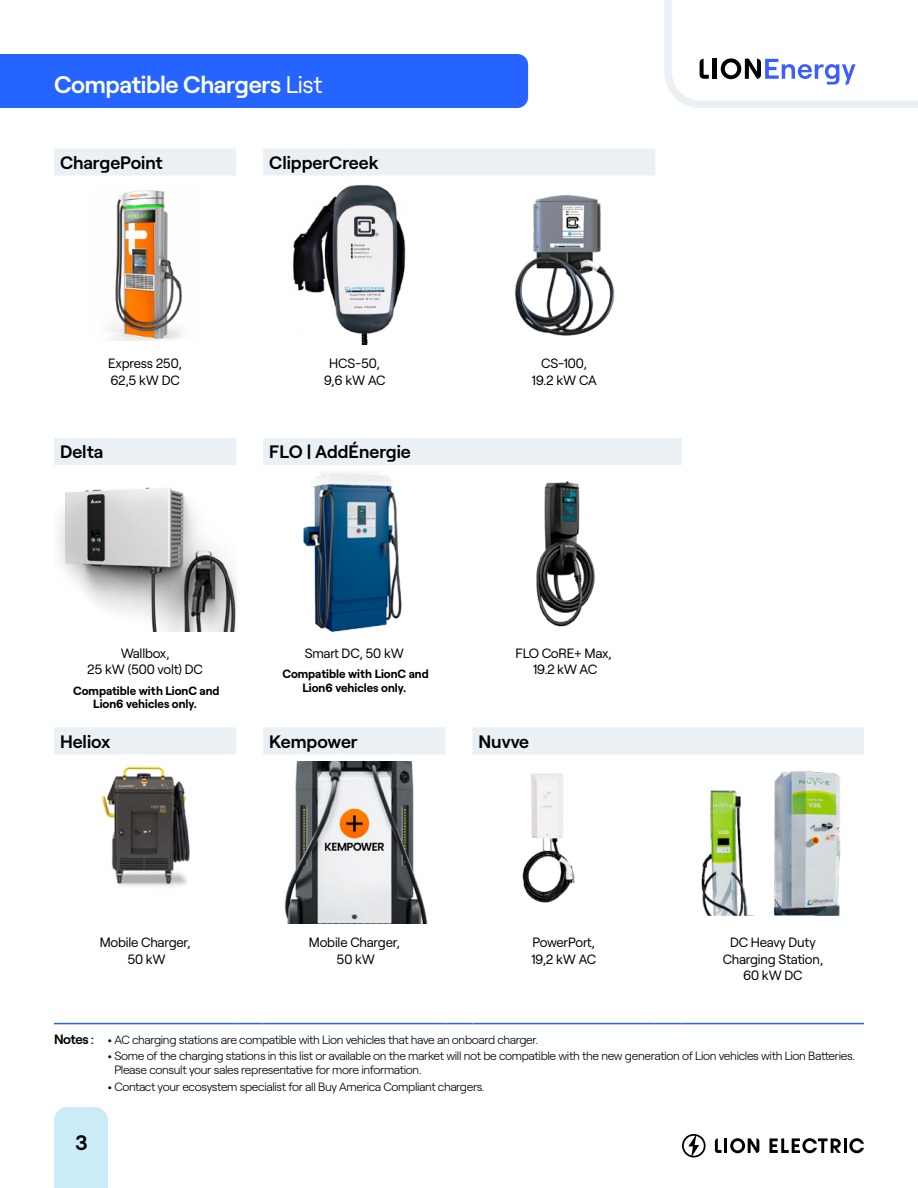
<style>
.page{position:relative;width:918px;height:1188px;background:#fff}
.page>*{position:absolute;margin:0;border:0;box-sizing:border-box;transform-origin:0 0}
.t1{font:600 24px "Roobert LE";letter-spacing:-.015em;color:#fff}
.t2{font:600 21px "Roobert LE";color:#000}
.t3{font:600 18px "Roobert LE";color:#000}
.t4{font:13.5px/16.5px "Roobert LE";letter-spacing:-.015em;color:#000;text-align:center}
.t5{font:300 12px/13.5px "Roobert LE";letter-spacing:-.03em;color:#000}
.t6{font:700 12px/13.5px "Roobert LE";color:#000;text-align:center}
.s1{font-weight:400}
.s2{font-weight:600;font-size:13.5px}
.s3{font-weight:500;font-size:13.5px}
</style>
<div class="page">
<div style="left:54px;top:1107px;width:54px;height:81px;background:#cbecf7"></div>
<hr style="left:844px;top:1138px;width:3px;height:15px;background:#000">
<svg style="left:849px;top:1138px;width:15px;height:15px"></svg>
<svg style="left:770px;top:1138px;width:71px;height:15px"></svg>
<svg style="left:682px;top:1134px;width:24px;height:24px"></svg>
<svg style="left:715px;top:1138px;width:44px;height:15px"></svg>
<svg style="left:664px;top:0;width:254px;height:108px"></svg>
<div style="left:0;top:54px;width:528px;height:54px;background:#2564ff"></div>
<svg style="left:54px;top:148px;width:601px;height:28px;background:#ebf1f4"></svg>
<img style="left:109px;top:190px;width:73px;height:150px">
<img style="left:293px;top:184px;width:113px;height:160px">
<img style="left:514px;top:195px;width:101px;height:141px">
<div style="left:54px;top:438px;width:628px;height:27px;background:#eaf0f4"></div>
<img style="left:58px;top:487px;width:178px;height:145px">
<img style="left:303px;top:472px;width:99px;height:161px">
<img style="left:536px;top:481px;width:59px;height:146px">
<div style="left:54px;top:727px;width:810px;height:27px;background:#eaf0f4"></div>
<img style="left:101px;top:766px;width:89px;height:120px">
<img style="left:284px;top:761px;width:144px;height:162px">
<img style="left:522px;top:773px;width:53px;height:130px">
<img style="left:701px;top:771px;width:140px;height:144px">
<hr style="left:54px;top:1023px;width:182px;height:1px;background:#2564ff">
<svg style="left:236px;top:1023px;width:27px;height:1px"></svg>
<hr style="left:263px;top:1023px;width:183px;height:1px;background:#2564ff">
<svg style="left:446px;top:1023px;width:26px;height:1px"></svg>
<hr style="left:472px;top:1023px;width:183px;height:1px;background:#2564ff">
<svg style="left:655px;top:1023px;width:27px;height:1px"></svg>
<hr style="left:682px;top:1023px;width:182px;height:1px;background:#2564ff">
<h1 class="t1" style="left:54px;top:66px;width:270px">Compatible Chargers <span class="s1">List</span></h1>
<h3 class="t3" style="left:60px;top:149px;width:104px">ChargePoint</h3>
<h3 class="t3" style="left:269px;top:149px;width:111px">ClipperCreek</h3>
<p class="t4" style="left:108px;top:354px;width:75px;text-align:left">Express 250,<br>62,5 kW DC</p>
<p class="t4" style="left:324px;top:354px;width:63px">HCS-50,<br>9,6 kW AC</p>
<p class="t4" style="left:532px;top:354px;width:67px">CS-100,<br>19.2 kW CA</p>
<h3 class="t3" style="left:60px;top:438px;width:45px">Delta</h3>
<h3 class="t3" style="left:269px;top:438px;width:143px">FLO | AddÉnergie</h3>
<p class="t4" style="left:87px;top:644px;width:117px">Wallbox,<br>25 kW (500 volt) DC</p>
<p class="t6" style="left:73px;top:683px;width:148px">Compatible with LionC and<br>Lion6 vehicles only.</p>
<p class="t4" style="left:305px;top:644px;width:101px">Smart DC, 50 kW</p>
<p class="t6" style="left:282px;top:666px;width:148px">Compatible with LionC and<br>Lion6 vehicles only.</p>
<p class="t4" style="left:516px;top:644px;width:98px">FLO CoRE+ Max,<br>19.2 kW AC</p>
<h3 class="t3" style="left:60px;top:728px;width:52px">Heliox</h3>
<h3 class="t3" style="left:269px;top:728px;width:90px">Kempower</h3>
<h3 class="t3" style="left:478px;top:728px;width:52px">Nuvve</h3>
<p class="t4" style="left:100px;top:933px;width:92px">Mobile Charger,<br>50 kW</p>
<p class="t4" style="left:309px;top:933px;width:92px">Mobile Charger,<br>50 kW</p>
<p class="t4" style="left:531px;top:933px;width:67px;text-align:left">PowerPort,<br>19,2 kW AC</p>
<p class="t4" style="left:723px;top:933px;width:102px">DC Heavy Duty<br>Charging Station,<br>60 kW DC</p>
<p class="t5" style="left:54px;top:1032px;width:486px"><span class="s2">Notes</span> <span class="s3">:</span> • AC charging stations are compatible with Lion vehicles that have an onboard charger.</p>
<p class="t5" style="left:114px;top:1048px;width:742px;text-indent:-6px">• Some of the charging stations in this list or available on the market will not be compatible with the new generation of Lion vehicles with Lion Batteries.<br>Please consult your sales representative for more information.</p>
<p class="t5" style="left:108px;top:1079px;width:378px">• Contact your ecosystem specialist for all Buy America Compliant chargers.</p>
<h2 class="t2" style="left:75px;top:1126px;width:14px">3</h2>
</div>
